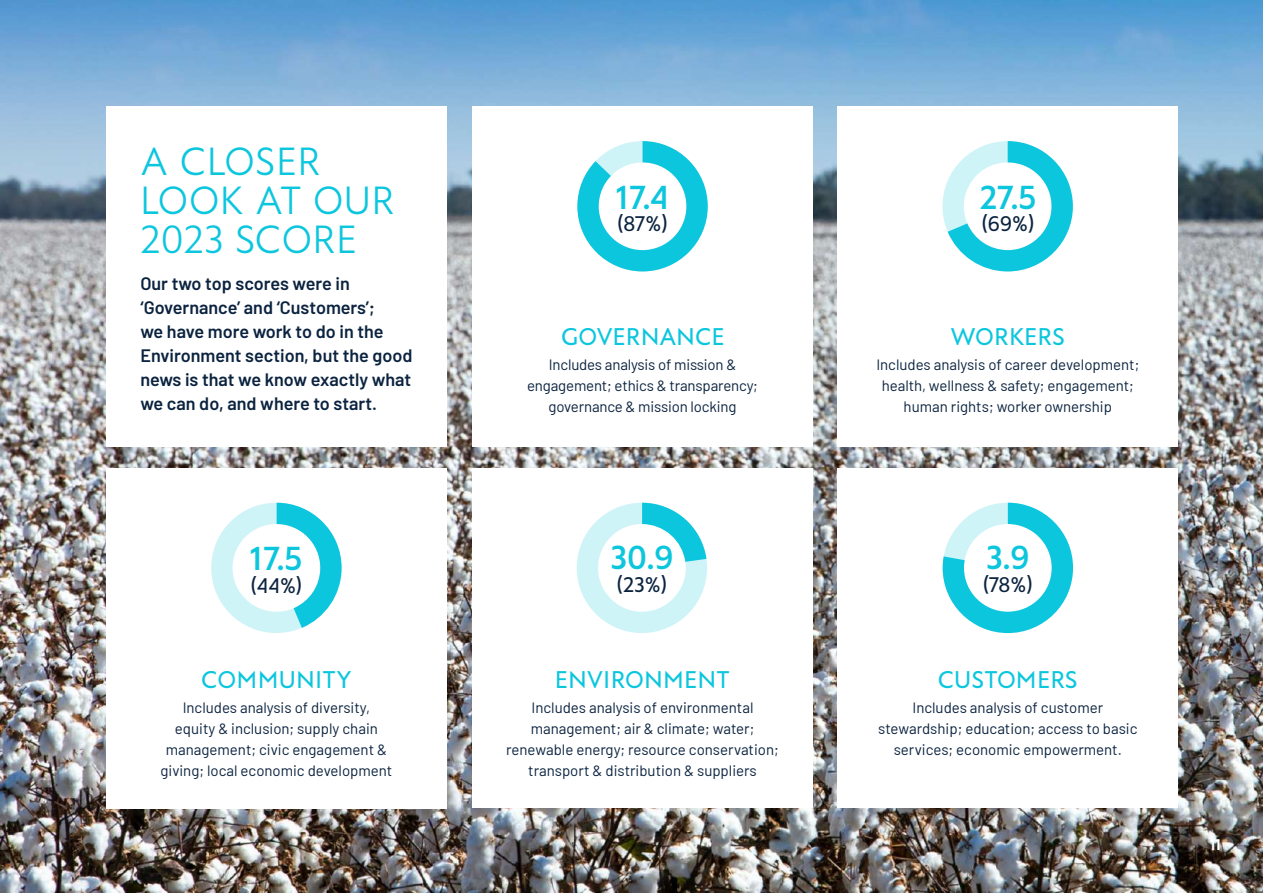
<style>
.page{position:relative;width:1263px;height:893px;background:#fff}
.page>*{position:absolute;margin:0;border:0;box-sizing:border-box;transform-origin:0 0}
.t1{font:39px/39px "Astro 35";letter-spacing:.015em;color:#0cc6de}
.t2{font:33px "Astro 60";color:#0cc6de}
.t3{font:24px "Astro 50";letter-spacing:.02em;color:#0cc6de}
.t4{font:21px "Astro 50";letter-spacing:-.01em;color:#0b233f}
.t5{font:600 18px/24px "Barlow";color:#0b233f}
.t6{font:15px/21px "Barlow";color:#0b233f;text-align:center}
.t7{font:700 15px "Barlow";color:#fff}
</style>
<div class="page">
<img style="left:0;top:0;width:1263px;height:893px">
<div style="left:106px;top:469px;width:340px;height:340px;background:#fff"></div>
<div style="left:472px;top:469px;width:341px;height:339px;background:#fff"></div>
<div style="left:472px;top:106px;width:341px;height:340px;background:#fff"></div>
<div style="left:106px;top:106px;width:340px;height:340px;background:#fff"></div>
<div style="left:838px;top:469px;width:340px;height:339px;background:#fff"></div>
<div style="left:838px;top:106px;width:340px;height:340px;background:#fff"></div>
<svg style="left:577px;top:141px;width:131px;height:130px"></svg>
<svg style="left:211px;top:503px;width:131px;height:130px"></svg>
<svg style="left:577px;top:503px;width:130px;height:130px"></svg>
<svg style="left:942px;top:141px;width:131px;height:130px"></svg>
<svg style="left:943px;top:503px;width:130px;height:130px"></svg>
<h1 class="t1" style="left:140px;top:139px;width:256px">A CLOSER<br>LOOK AT OUR<br>2023 SCORE</h1>
<p class="t5" style="left:140px;top:270px;width:273px">Our two top scores were in ‘Governance’ and ‘Customers’;<br>we have more work to do in the<br>Environment section, but the good news is that we know exactly what we can do, and where to start.</p>
<h2 class="t2" style="left:250px;top:534px;width:54px">17.5</h2>
<h3 class="t4" style="left:250px;top:570px;width:54px">(44%)</h3>
<h3 class="t3" style="left:201px;top:662px;width:152px">COMMUNITY</h3>
<p class="t6" style="left:160px;top:696px;width:233px">Includes analysis of diversity,<br>equity &amp; inclusion; supply chain management; civic engagement &amp; giving; local economic development</p>
<h2 class="t2" style="left:616px;top:173px;width:54px">17.4</h2>
<h3 class="t4" style="left:617px;top:209px;width:52px">(87%)</h3>
<h3 class="t3" style="left:561px;top:319px;width:164px">GOVERNANCE</h3>
<p class="t6" style="left:527px;top:353px;width:232px">Includes analysis of mission &amp; engagement; ethics &amp; transparency; governance &amp; mission locking</p>
<h2 class="t2" style="left:610px;top:533px;width:64px">30.9</h2>
<h3 class="t4" style="left:616px;top:569px;width:52px">(23%)</h3>
<h3 class="t3" style="left:555px;top:662px;width:176px">ENVIRONMENT</h3>
<p class="t6" style="left:506px;top:696px;width:274px">Includes analysis of environmental management; air &amp; climate; water; renewable energy; resource conservation; transport &amp; distribution &amp; suppliers</p>
<h2 class="t2" style="left:980px;top:173px;width:58px">27.5</h2>
<h3 class="t4" style="left:981px;top:209px;width:55px">(69%)</h3>
<h3 class="t3" style="left:951px;top:319px;width:116px">WORKERS</h3>
<p class="t6" style="left:876px;top:353px;width:264px">Includes analysis of career development; health, wellness &amp; safety; engagement; human rights; worker ownership</p>
<h2 class="t2" style="left:986px;top:533px;width:45px">3.9</h2>
<h3 class="t4" style="left:983px;top:569px;width:52px">(78%)</h3>
<h3 class="t3" style="left:938px;top:662px;width:141px">CUSTOMERS</h3>
<p class="t6" style="left:878px;top:696px;width:261px">Includes analysis of customer stewardship; education; access to basic services; economic empowerment.</p>
<p class="t7" style="left:1210px;top:834px;width:12px">11</p>
</div>
